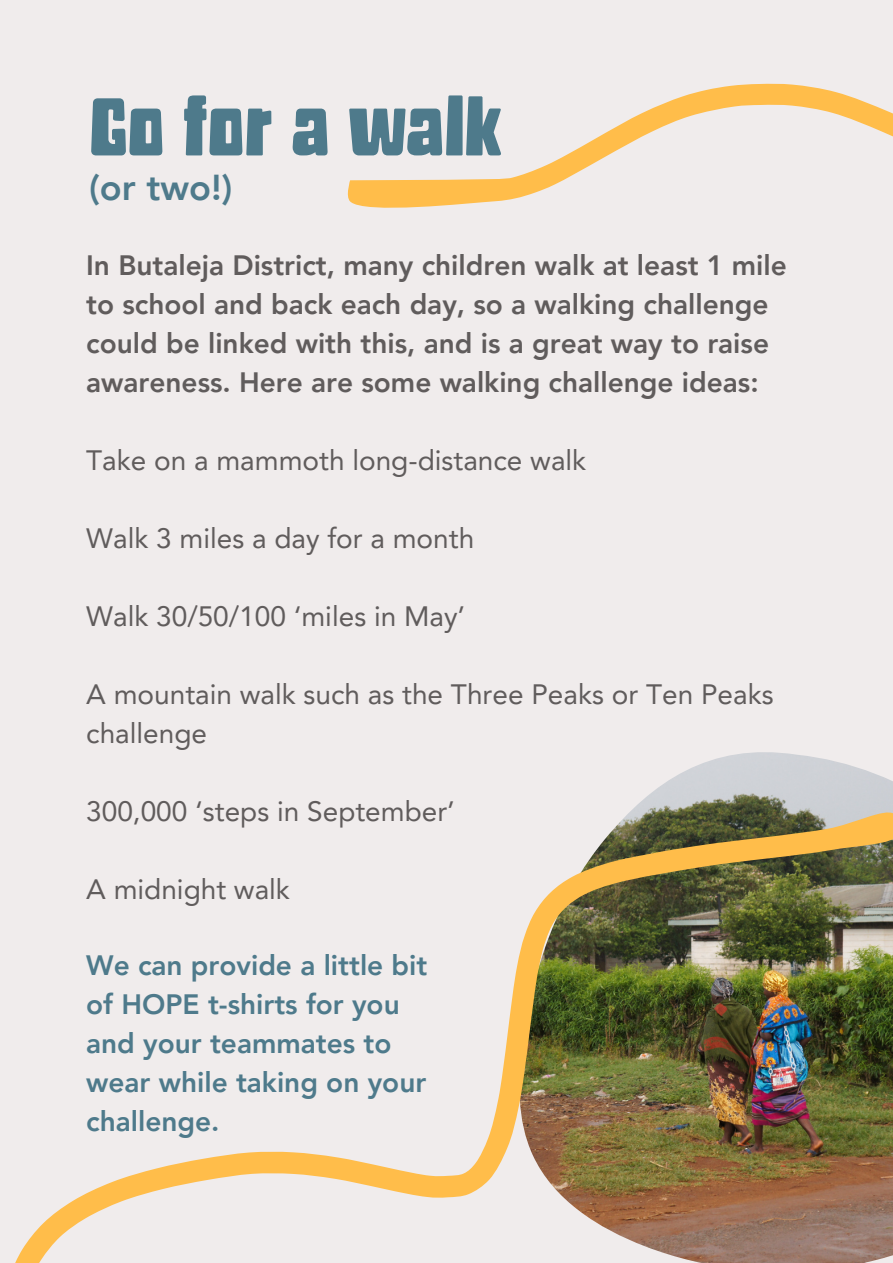
<style>
.page{position:relative;width:893px;height:1263px;background:#fff}
.page>*{position:absolute;margin:0;border:0;box-sizing:border-box;transform-origin:0 0}
.t1{font:80px "Muralista";color:#4e7a8b}
.t2{font:800 36px "Avenir LT Pro";color:#4e7a8b}
.t3{font:800 28px/39px "Avenir LT Pro";color:#605c5c}
.t4{font:28px/39px "Avenir LT Pro";color:#605c5c}
.t5{font:800 28px/39px "Avenir LT Pro";color:#4e7a8b}
</style>
<div class="page">
<div style="left:0;top:0;width:892px;height:1263px;background:#f0ecec"></div>
<svg style="left:348px;top:84px;width:544px;height:124px"></svg>
<img style="left:632px;top:752px;width:260px;height:58px">
<img style="left:15px;top:810px;width:877px;height:453px">
<p class="t1" style="left:89px;top:95px;width:413px">Go for a walk</p>
<p class="t2" style="left:89px;top:173px;width:145px">(or two!)</p>
<h1 class="t3" style="left:86px;top:249px;width:702px">In Butaleja District, many children walk at least 1 mile to school and back each day, so a walking challenge could be linked with this, and is a great way to raise awareness. Here are some walking challenge ideas:</h1>
<h2 class="t4" style="left:86px;top:444px;width:501px">Take on a mammoth long-distance walk</h2>
<p class="t4" style="left:86px;top:522px;width:389px">Walk 3 miles a day for a month</p>
<p class="t4" style="left:86px;top:600px;width:380px">Walk 30/50/100 ‘miles in May’</p>
<p class="t4" style="left:86px;top:678px;width:689px">A mountain walk such as the Three Peaks or Ten Peaks challenge</p>
<p class="t4" style="left:86px;top:795px;width:370px">300,000 ‘steps in September’</p>
<p class="t4" style="left:86px;top:873px;width:205px">A midnight walk</p>
<p class="t5" style="left:86px;top:948px;width:343px">We can provide a little bit of HOPE t-shirts for you and your teammates to wear while taking on your challenge.</p>
</div>
